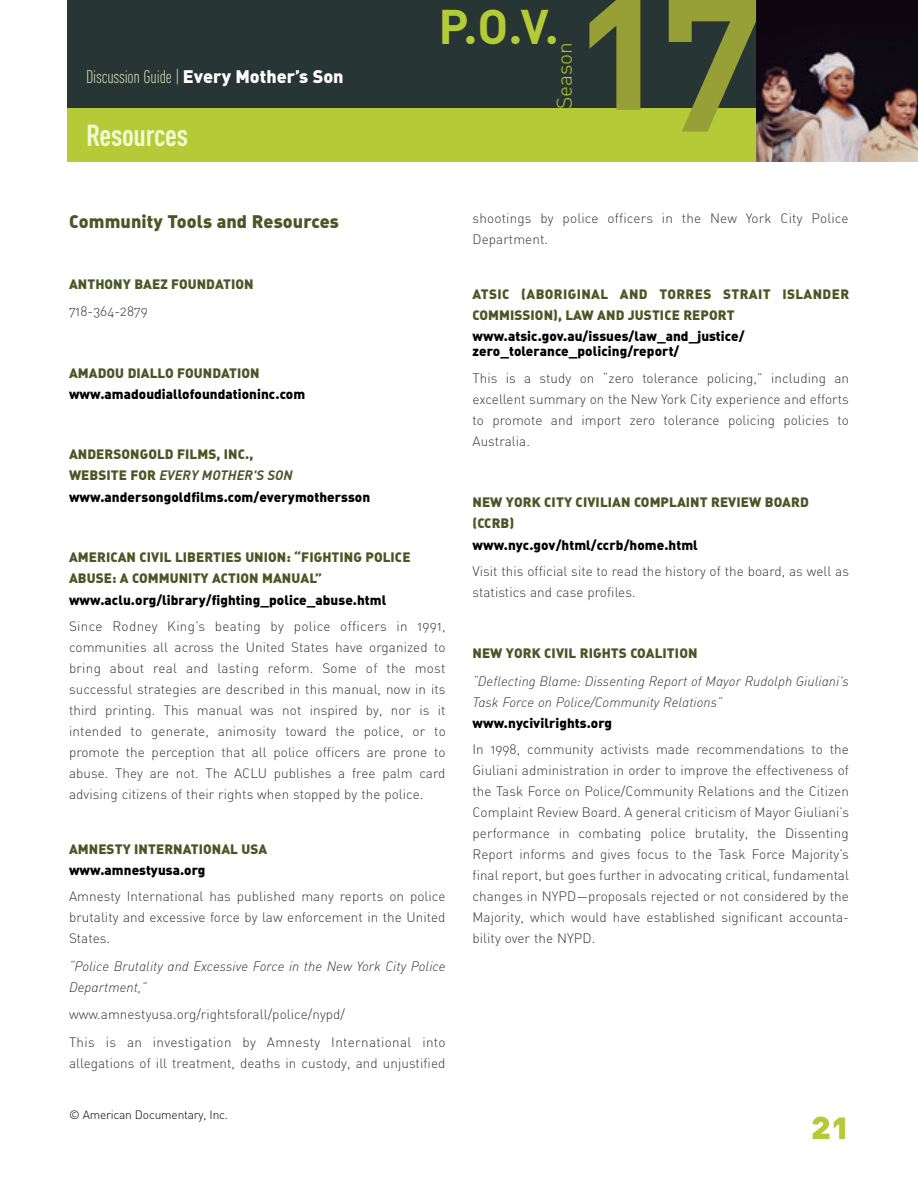
<style>
.page{position:relative;width:918px;height:1188px;background:#fff}
.page>*{position:absolute;margin:0;border:0;box-sizing:border-box;transform-origin:0 0}
.t1{font:184.5px "DIN Bold Alternate";color:#96a036}
.t2{font:48px "DIN Bold Alternate";color:#b4ca37}
.t3{font:36px "DIN Black Alternate";color:#b4ca37}
.t4{font:30px "DIN Cond Bold Alternate";letter-spacing:-.01em;color:#f1f9d0}
.t5{font:21px "DIN Light Alternate";color:#b4ca37}
.t6{font:18px "DIN Cond Light Alternate";letter-spacing:-.01em;color:#f1f9d0}
.t7{font:18px "DIN Black Alternate";letter-spacing:.005em;color:#4b5625}
.t8{font:13.5px/21px "DIN Light Alternate";letter-spacing:.005em;color:#333;text-align:justify}
.t9{font:13.5px/15px "DIN Black Alternate";letter-spacing:.005em;color:#000}
.t10{font:13.5px/21px "DIN Black Alternate";letter-spacing:.005em;color:#4b5625}
.t11{font:13.5px/21px "DIN Light Italic Alt";letter-spacing:.005em;color:#333}
.t12{font:13.5px/21px "DIN Black Alternate";letter-spacing:.03em;color:#4b5625}
.t13{font:13.5px "DIN Bold Italic Alt";letter-spacing:.005em;color:#4b5625}
.t14{font:12px "DIN Light Alternate";letter-spacing:-.015em;color:#000}
.s1{font-family:"DIN Black Alternate";color:#fff}
.s2{font-family:"DIN Black Alternate"}
</style>
<div class="page">
<div style="left:68px;top:0;width:850px;height:108px;background:#273634"></div>
<div style="left:68px;top:108px;width:850px;height:54px;background:#b4ca37"></div>
<img style="left:756px;top:0;width:162px;height:162px">
<h3 class="t6" style="left:86px;top:66px;width:259px">Discussion Guide | <span class="s1">Every Mother’s Son</span></h3>
<h3 class="t4" style="left:86px;top:117px;width:104px">Resources</h3>
<h3 class="t7" style="left:69px;top:209px;width:272px">Community Tools and Resources</h3>
<p class="t10" style="left:69px;top:273px;width:186px">ANTHONY BAEZ FOUNDATION</p>
<p class="t8" style="left:69px;top:301px;width:80px">718-364-2879</p>
<p class="t10" style="left:69px;top:361px;width:192px">AMADOU DIALLO FOUNDATION</p>
<p class="t9" style="left:69px;top:386px;width:238px">www.amadoudiallofoundationinc.com</p>
<h2 class="t2" style="left:439px;top:-5px;width:122px">P.O.V.</h2>
<h3 class="t5" style="left:551px;top:109px;width:69px;rotate:-90deg">Season</h3>
<h1 class="t1" style="left:580px;top:-77px;width:184px">17</h1>
<p class="t8" style="left:472px;top:208px;width:378px">shootings by police officers in the New York City Police<br>Department.</p>
<p class="t12" style="left:472px;top:283px;width:378px">ATSIC (ABORIGINAL AND TORRES STRAIT ISLANDER<br>COMMISSION), LAW AND JUSTICE REPORT</p>
<p class="t9" style="left:472px;top:328px;width:274px">www.atsic.gov.au/issues/law_and_justice/ zero_tolerance_policing/report/</p>
<p class="t8" style="left:472px;top:367px;width:378px">This is a study on “zero tolerance policing,” including an excellent summary on the New York City experience and efforts to promote and import zero tolerance policing policies to Australia.</p>
<p class="t10" style="left:69px;top:443px;width:186px">ANDERSONGOLD FILMS, INC.,</p>
<p class="t13" style="left:69px;top:467px;width:225px"><span class="s2">WEBSITE FOR</span> EVERY MOTHER'S SON</p>
<p class="t9" style="left:69px;top:489px;width:303px">www.andersongoldfilms.com/everymothersson</p>
<p class="t10" style="left:69px;top:546px;width:343px">AMERICAN CIVIL LIBERTIES UNION: “FIGHTING POLICE<br>ABUSE: A COMMUNITY ACTION MANUAL”</p>
<p class="t9" style="left:69px;top:591px;width:319px">www.aclu.org/library/fighting_police_abuse.html</p>
<p class="t8" style="left:69px;top:615px;width:378px">Since Rodney King’s beating by police officers in 1991, communities all across the United States have organized to bring about real and lasting reform. Some of the most successful strategies are described in this manual, now in its third printing. This manual was not inspired by, nor is it intended to generate, animosity toward the police, or to promote the perception that all police officers are prone to abuse. They are not. The ACLU publishes a free palm card advising citizens of their rights when stopped by the police.</p>
<p class="t10" style="left:69px;top:838px;width:200px">AMNESTY INTERNATIONAL USA</p>
<p class="t9" style="left:69px;top:862px;width:138px">www.amnestyusa.org</p>
<p class="t8" style="left:69px;top:886px;width:378px">Amnesty International has published many reports on police brutality and excessive force by law enforcement in the United States.</p>
<p class="t11" style="left:69px;top:955px;width:378px">“Police Brutality and Excessive Force in the New York City Police<br>Department,”</p>
<p class="t8" style="left:69px;top:1001px;width:378px;line-height:27.5px">www.amnestyusa.org/rightsforall/police/nypd/<br>This is an investigation by Amnesty International into</p>
<p class="t8" style="left:69px;top:1052px;width:378px">allegations of ill treatment, deaths in custody, and unjustified</p>
<p class="t14" style="left:69px;top:1108px;width:161px">© American Documentary, Inc.</p>
<p class="t10" style="left:472px;top:491px;width:338px">NEW YORK CITY CIVILIAN COMPLAINT REVIEW BOARD (CCRB)</p>
<p class="t9" style="left:473px;top:536px;width:227px">www.nyc.gov/html/ccrb/home.html</p>
<p class="t8" style="left:472px;top:560px;width:378px">Visit this official site to read the history of the board, as well as statistics and case profiles.</p>
<p class="t10" style="left:472px;top:642px;width:226px">NEW YORK CIVIL RIGHTS COALITION</p>
<p class="t11" style="left:472px;top:670px;width:378px">“Deflecting Blame: Dissenting Report of Mayor Rudolph Giuliani's<br>Task Force on Police/Community Relations”</p>
<p class="t9" style="left:472px;top:715px;width:141px">www.nycivilrights.org</p>
<p class="t8" style="left:472px;top:739px;width:378px">In 1998, community activists made recommendations to the Giuliani administration in order to improve the effectiveness of the Task Force on Police/Community Relations and the Citizen Complaint Review Board. A general criticism of Mayor Giuliani’s performance in combating police brutality, the Dissenting Report informs and gives focus to the Task Force Majority’s final report, but goes further in advocating critical, fundamental changes in NYPD—proposals rejected or not considered by the Majority, which would have established significant accounta&shy;bility over the NYPD.</p>
<h3 class="t3" style="left:811px;top:1102px;width:39px">21</h3>
</div>
